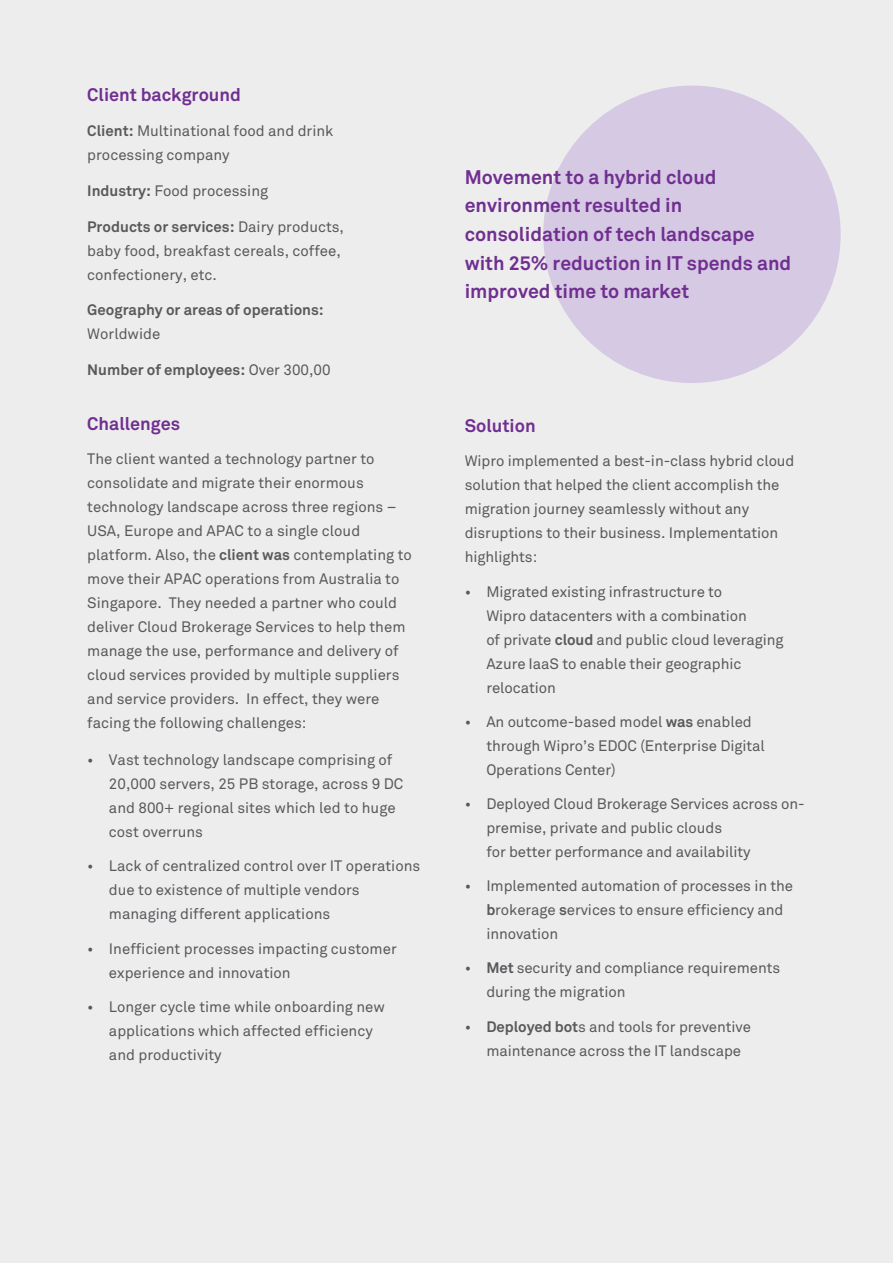
<style>
.page{position:relative;width:893px;height:1263px;background:#fff}
.page>*{position:absolute;margin:0;border:0;box-sizing:border-box;transform-origin:0 0}
.t1{font:700 19.5px/28.5px "Wipro Akkurat";color:#702f90}
.t2{font:700 18px "Wipro Akkurat";color:#702f90}
.t3{font:15px/24px "Wipro Akkurat";color:#58595b}
.t4{font:700 15px "Wipro Akkurat";color:#58595b}
.s1{font-weight:700}
.s2{font-weight:400}
</style>
<div class="page">
<div style="left:0;top:0;width:893px;height:1262px;background:#ededee"></div>
<div style="left:543px;top:86px;width:298px;height:297px;background:#d6c9e3;border-radius:50%"></div>
<p class="t2" style="left:87px;top:84px;width:155px">Client background</p>
<p class="t3" style="left:87px;top:119px;width:248px"><span class="s1">Client:</span> Multinational food and drink processing company</p>
<p class="t3" style="left:87px;top:179px;width:182px"><span class="s1">Industry:</span> Food processing</p>
<p class="t3" style="left:87px;top:215px;width:258px"><span class="s1">Products or services:</span> Dairy products, baby food, breakfast cereals, coffee, confectionery, etc.</p>
<p class="t4" style="left:87px;top:301px;width:238px">Geography or areas of operations:</p>
<p class="t3" style="left:87px;top:322px;width:75px">Worldwide</p>
<p class="t4" style="left:87px;top:361px;width:245px">Number of employees: <span class="s2">Over 300,00</span></p>
<p class="t2" style="left:87px;top:412px;width:94px">Challenges</p>
<p class="t3" style="left:87px;top:447px;width:326px">The client wanted a technology partner to consolidate and migrate their enormous technology landscape across three regions – USA, Europe and APAC to a single cloud platform. Also, the <span class="s1">client was</span> contemplating to move their APAC operations from Australia to Singapore. They needed a partner who could deliver Cloud Brokerage Services to help them manage the use, performance and delivery of cloud services provided by multiple suppliers and service providers. In effect, they were facing the following challenges:</p>
<p class="t3" style="left:109px;top:747px;width:296px;text-indent:-22px">• Vast technology landscape comprising of 20,000 servers, 25 PB storage, across 9 DC and 800+ regional sites which led to huge cost overruns</p>
<p class="t3" style="left:109px;top:854px;width:313px;text-indent:-22px">• Lack of centralized control over IT operations due to existence of multiple vendors managing different applications</p>
<p class="t3" style="left:109px;top:936px;width:289px;text-indent:-22px">• Inefficient processes impacting customer experience and innovation</p>
<p class="t3" style="left:109px;top:995px;width:278px;text-indent:-22px">• Longer cycle time while onboarding new applications which affected efficiency and productivity</p>
<h1 class="t1" style="left:465px;top:163px;width:328px">Movement to a hybrid cloud environment resulted in consolidation of tech landscape with 25% reduction in IT spends and improved time to market</h1>
<p class="t2" style="left:465px;top:414px;width:72px">Solution</p>
<p class="t3" style="left:465px;top:449px;width:331px">Wipro implemented a best-in-class hybrid cloud solution that helped the client accomplish the migration journey seamlessly without any disruptions to their business. Implementation highlights:</p>
<p class="t3" style="left:486px;top:579px;width:299px;text-indent:-22px">• Migrated existing infrastructure to<br>Wipro datacenters with a combination<br>of private <span class="s1">cloud</span> and public cloud leveraging Azure IaaS to enable their geographic relocation</p>
<p class="t3" style="left:486px;top:710px;width:280px;text-indent:-22px">• An outcome-based model <span class="s1">was</span> enabled through Wipro’s EDOC (Enterprise Digital<br>Operations Center)</p>
<p class="t3" style="left:486px;top:792px;width:320px;text-indent:-22px">• Deployed Cloud Brokerage Services across on&shy;premise, private and public clouds<br>for better performance and availability</p>
<p class="t3" style="left:486px;top:874px;width:308px;text-indent:-22px">• Implemented automation of processes in the <span class="s1">b</span>rokerage <span class="s1">s</span>ervices to ensure efficiency and innovation</p>
<p class="t3" style="left:486px;top:956px;width:295px;text-indent:-22px">• <span class="s1">Met</span> security and compliance requirements during the migration</p>
<p class="t3" style="left:486px;top:1014px;width:266px;text-indent:-22px">• <span class="s1">Deployed bot</span>s and tools for preventive maintenance across the IT landscape</p>
</div>
